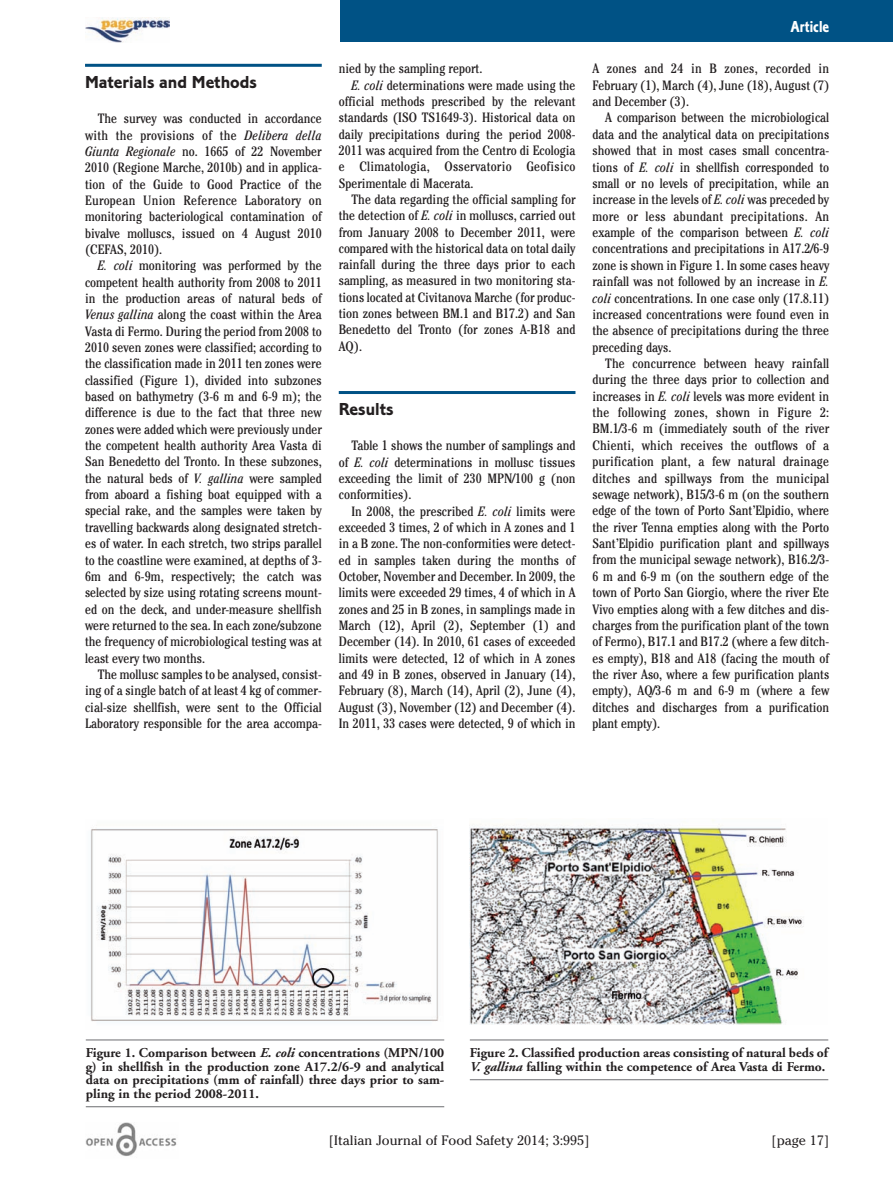
<style>
.page{position:relative;width:893px;height:1191px;background:#fff}
.page>*{position:absolute;margin:0;border:0;box-sizing:border-box;transform-origin:0 0}
.t1{font:18px "Corinthian Bold Plain";color:#231f20}
.t2{font:16.5px "Corinthian Bold Condensed Plain";color:#fff}
.t3{font:condensed 13.5px/16.4px "Cheltenham";color:#231f20;text-align:justify}
.t4{font:700 13.5px/13.5px "Adobe Garamond";color:#231f20;text-align:justify}
.t5{font:13.5px "Cheltenham";color:#231f20}
.t6{font:condensed 13.5px "Cheltenham";letter-spacing:.02em;color:#231f20}
.s1{font-style:italic}
</style>
<div class="page">
<hr style="left:85px;top:64px;width:237px;height:3px;background:#005285">
<hr style="left:339px;top:391px;width:236px;height:3px;background:#005285">
<div style="left:340px;top:0;width:553px;height:42px;background:#005285"></div>
<img style="left:86px;top:1123px;width:91px;height:33px">
<img style="left:85px;top:17px;width:85px;height:26px">
<hr style="left:86px;top:1039px;width:358px;height:1px;background:#6c6d70">
<hr style="left:86px;top:1106px;width:358px;height:1px;background:#6c6d70">
<img style="left:90px;top:829px;width:348px;height:192px">
<hr style="left:470px;top:1039px;width:358px;height:1px;background:#6c6d70">
<hr style="left:470px;top:1079px;width:358px;height:1px;background:#6c6d70">
<img style="left:470px;top:820px;width:334px;height:204px">
<h1 class="t1" style="left:85px;top:76px;width:173px">Materials and Methods</h1>
<p class="t3" style="left:85px;top:112px;width:238px;text-indent:13px">The survey was conducted in accordance with the provisions of the <span class="s1">Delibera della Giunta Regionale</span> no. 1665 of 22 November 2010 (Regione Marche, 2010b) and in applica&shy;tion of the Guide to Good Practice of the European Union Reference Laboratory on monitoring bacteriological contamination of bivalve molluscs, issued on 4 August 2010 (CEFAS, 2010).</p>
<p class="t3" style="left:85px;top:259px;width:238px;text-indent:13px"><span class="s1">E. coli</span> monitoring was performed by the competent health authority from 2008 to 2011 in the production areas of natural beds of <span class="s1">Venus gallina</span> along the coast within the Area Vasta di Fermo. During the period from 2008 to 2010 seven zones were classified; according to the classification made in 2011 ten zones were classified (Figure 1), divided into subzones based on bathymetry (3-6 m and 6-9 m); the difference is due to the fact that three new zones were added which were previously under the competent health authority Area Vasta di San Benedetto del Tronto. In these subzones, the natural beds of <span class="s1">V. gallina</span> were sampled from aboard a fishing boat equipped with a special rake, and the samples were taken by travelling backwards along designated stretch&shy;es of water. In each stretch, two strips parallel to the coastline were examined, at depths of 3- 6m and 6-9m, respectively; the catch was selected by size using rotating screens mount&shy;ed on the deck, and under-measure shellfish were returned to the sea. In each zone/subzone the frequency of microbiological testing was at least every two months.</p>
<p class="t3" style="left:85px;top:667px;width:238px;text-indent:13px">The mollusc samples to be analysed, consist&shy;ing of a single batch of at least 4 kg of commer&shy;cial-size shellfish, were sent to the Official Laboratory responsible for the area accompa-</p>
<p class="t3" style="left:339px;top:62px;width:145px">nied by the sampling report.</p>
<p class="t3" style="left:351px;top:78px;width:226px"><span class="s1">E. coli</span> determinations were made using the</p>
<p class="t3" style="left:339px;top:94px;width:238px">official methods prescribed by the relevant</p>
<p class="t3" style="left:339px;top:111px;width:238px">standards (ISO TS1649-3). Historical data on</p>
<p class="t3" style="left:339px;top:127px;width:238px">daily precipitations during the period 2008-</p>
<p class="t3" style="left:339px;top:143px;width:238px">2011 was acquired from the Centro di Ecologia</p>
<p class="t6" style="left:339px;top:162px;width:238px">e Climatologia, Osservatorio Geofisico</p>
<p class="t3" style="left:339px;top:176px;width:136px">Sperimentale di Macerata.</p>
<p class="t3" style="left:351px;top:192px;width:225px">The data regarding the official sampling for</p>
<p class="t3" style="left:339px;top:209px;width:238px">the detection of <span class="s1">E. coli</span> in molluscs, carried out</p>
<p class="t3" style="left:339px;top:225px;width:238px">from January 2008 to December 2011, were</p>
<p class="t3" style="left:339px;top:241px;width:238px">compared with the historical data on total daily</p>
<p class="t3" style="left:339px;top:258px;width:238px">rainfall during the three days prior to each</p>
<p class="t3" style="left:339px;top:274px;width:238px">sampling, as measured in two monitoring sta-</p>
<p class="t3" style="left:339px;top:290px;width:238px">tions located at Civitanova Marche (for produc-</p>
<p class="t3" style="left:339px;top:306px;width:238px">tion zones between BM.1 and B17.2) and San</p>
<p class="t3" style="left:339px;top:323px;width:238px">Benedetto del Tronto (for zones A-B18 and</p>
<p class="t3" style="left:339px;top:339px;width:25px">AQ).</p>
<h1 class="t1" style="left:339px;top:403px;width:56px">Results</h1>
<p class="t3" style="left:339px;top:439px;width:238px;text-indent:13px">Table 1 shows the number of samplings and of <span class="s1">E. coli</span> determinations in mollusc tissues exceeding the limit of 230 MPN/100 g (non conformities).</p>
<p class="t3" style="left:339px;top:504px;width:238px;text-indent:13px">In 2008, the prescribed <span class="s1">E. coli</span> limits were exceeded 3 times, 2 of which in A zones and 1 in a B zone. The non-conformities were detect&shy;ed in samples taken during the months of October, November and December. In 2009, the limits were exceeded 29 times, 4 of which in A zones and 25 in B zones, in samplings made in March (12), April (2), September (1) and December (14). In 2010, 61 cases of exceeded limits were detected, 12 of which in A zones and 49 in B zones, observed in January (14), February (8), March (14), April (2), June (4), August (3), November (12) and December (4).<br>In 2011, 33 cases were detected, 9 of which in</p>
<p class="t2" style="left:790px;top:21px;width:40px">Article</p>
<p class="t3" style="left:592px;top:62px;width:238px">A zones and 24 in B zones, recorded in February (1), March (4), June (18), August (7) and December (3).</p>
<p class="t3" style="left:592px;top:111px;width:238px;text-indent:13px">A comparison between the microbiological data and the analytical data on precipitations showed that in most cases small concentra&shy;tions of <span class="s1">E. coli</span> in shellfish corresponded to small or no levels of precipitation, while an increase in the levels of <span class="s1">E. coli</span> was preceded by more or less abundant precipitations. An example of the comparison between <span class="s1">E. coli </span>concentrations and precipitations in A17.2/6-9 zone is shown in Figure 1. In some cases heavy rainfall was not followed by an increase in <span class="s1">E. coli</span> concentrations. In one case only (17.8.11) increased concentrations were found even in the absence of precipitations during the three preceding days.</p>
<p class="t3" style="left:592px;top:356px;width:238px;text-indent:13px">The concurrence between heavy rainfall during the three days prior to collection and increases in <span class="s1">E. coli</span> levels was more evident in the following zones, shown in Figure 2:<br>BM.1/3-6 m (immediately south of the river Chienti, which receives the outflows of a purification plant, a few natural drainage ditches and spillways from the municipal sewage network), B15/3-6 m (on the southern edge of the town of Porto Sant’Elpidio, where the river Tenna empties along with the Porto Sant’Elpidio purification plant and spillways from the municipal sewage network), B16.2/3- 6 m and 6-9 m (on the southern edge of the town of Porto San Giorgio, where the river Ete Vivo empties along with a few ditches and dis&shy;charges from the purification plant of the town of Fermo), B17.1 and B17.2 (where a few ditch&shy;es empty), B18 and A18 (facing the mouth of the river Aso, where a few purification plants empty), AQ/3-6 m and 6-9 m (where a few ditches and discharges from a purification plant empty).</p>
<p class="t4" style="left:86px;top:1047px;width:360px">Figure 1. Comparison between <span class="s1">E. coli</span> concentrations (MPN/100 g) in shellfish in the production zone A17.2/6-9 and analytical data on precipitations (mm of rainfall) three days prior to sam&shy;pling in the period 2008-2011.</p>
<p class="t4" style="left:470px;top:1047px;width:360px">Figure 2. Classified production areas consisting of natural beds of<br><span class="s1">V. gallina</span> falling within the competence of Area Vasta di Fermo.</p>
<p class="t5" style="left:329px;top:1132px;width:262px">[Italian Journal of Food Safety 2014; 3:995]</p>
<p class="t5" style="left:771px;top:1132px;width:59px">[page 17]</p>
</div>
